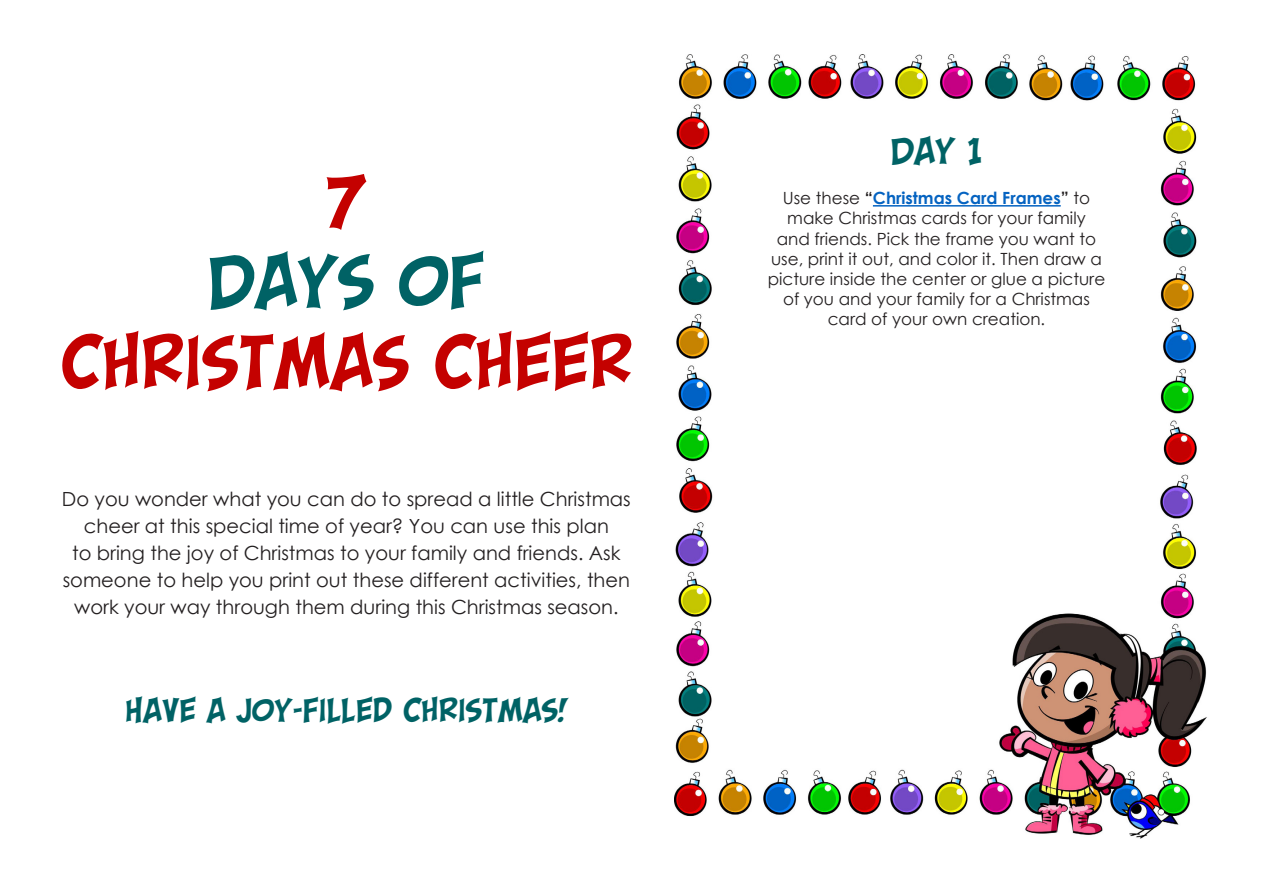
<style>
.page{position:relative;width:1263px;height:893px;background:#fff}
.page>*{position:absolute;margin:0;border:0;box-sizing:border-box;transform-origin:0 0}
.t1{font:67.5px "CC Sez Who";color:#c40100}
.t2{font:67.5px "CC Sez Who";color:#006265}
.t3{font:33.6px "CC Sez Who";color:#006265}
.t4{font:30px "CC Sez Who";color:#006265}
.t5{font:19.5px/27px "Century Gothic";color:#231f20;text-align:center}
.t6{font:16.8px/20.1px "Century Gothic";color:#231f20;text-align:center}
.s1{font-weight:700}
.s2{font-weight:700;color:#0563c1}
</style>
<div class="page">
<img style="left:674px;top:54px;width:533px;height:785px">
<hr style="left:873px;top:205px;width:188px;height:2px;background:#0563c1">
<p class="t1" style="left:327px;top:166px;width:41px">7</p>
<p class="t2" style="left:209px;top:247px;width:277px">DAYS OF</p>
<p class="t1" style="left:61px;top:328px;width:573px">CHRISTMAS CHEER</p>
<p class="t5" style="left:62px;top:485px;width:570px">Do you wonder what you can do to spread a little Christmas cheer at this special time of year? You can use this plan<br>to bring the joy of Christmas to your family and friends. Ask someone to help you print out these different activities, then work your way through them during this Christmas season.</p>
<p class="t4" style="left:125px;top:695px;width:444px">HAVE A JOY-FILLED CHRISTMAS!</p>
<p class="t3" style="left:891px;top:134px;width:92px">DAY 1</p>
<p class="t6" style="left:768px;top:188px;width:339px">Use these <span class="s1">“</span><span class="s2">Christmas Card Frames</span><span class="s1">”</span> to make Christmas cards for your family<br>and friends. Pick the frame you want to use, print it out, and color it. Then draw a picture inside the center or glue a picture of you and your family for a Christmas card of your own creation.</p>
</div>
